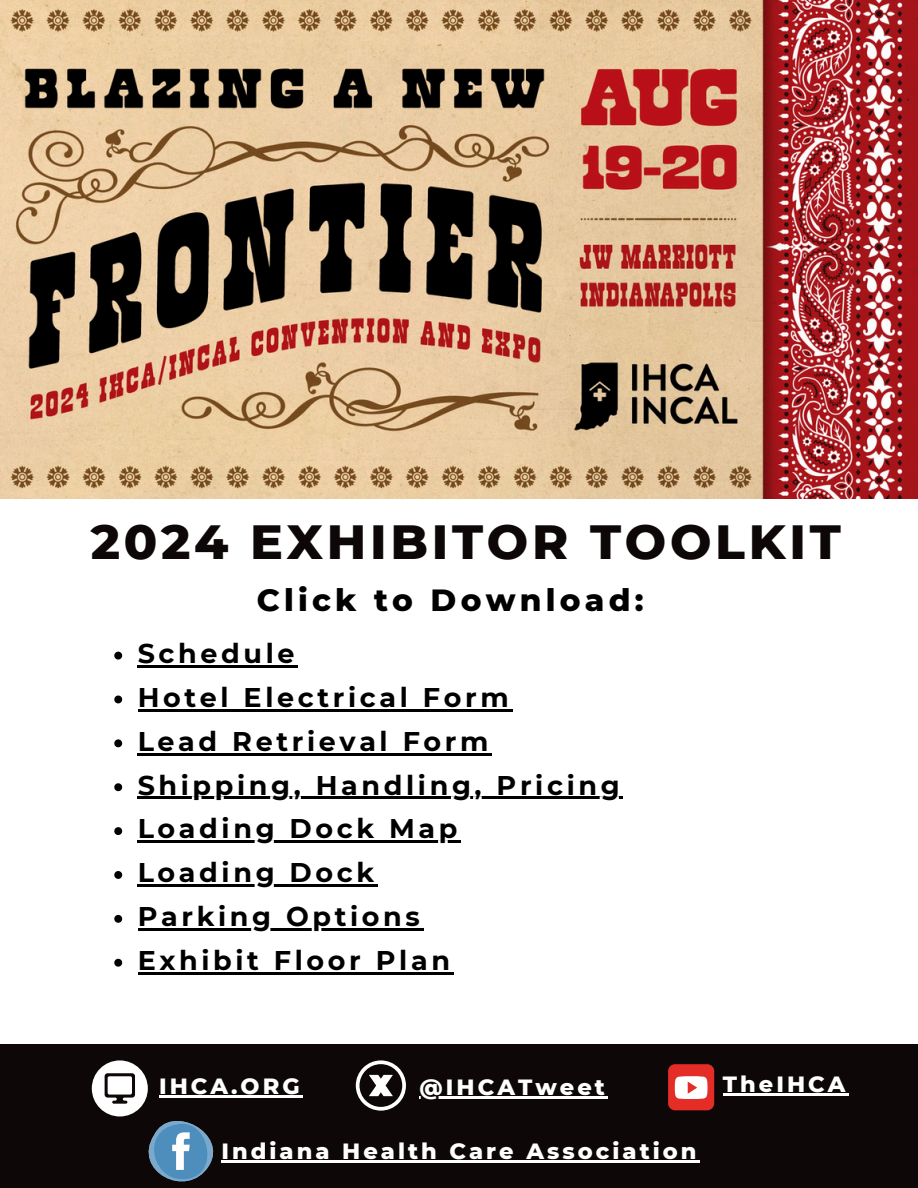
<style>
.page{position:relative;width:918px;height:1188px;background:#fff}
.page>*{position:absolute;margin:0;border:0;box-sizing:border-box;transform-origin:0 0}
.t1{font:800 49.05px "Montserrat";letter-spacing:.075em;color:#0d0807}
.t2{font:800 31.2px "Montserrat";letter-spacing:.135em;color:#000}
.t3{font:700 27px "Montserrat";letter-spacing:.135em;color:#000}
.t4{font:800 22.5px "Montserrat";letter-spacing:.135em;color:#fff}
</style>
<div class="page">
<div style="left:1px;top:1045px;width:917px;height:143px;background:#0d0807"></div>
<img style="left:1px;top:0;width:916px;height:498px">
<svg style="left:356px;top:1060px;width:50px;height:51px"></svg>
<svg style="left:92px;top:1060px;width:137px;height:122px"></svg>
<div style="left:668px;top:1064px;width:46px;height:46px;background:#e52d27;border-radius:7px"></div>
<svg style="left:675px;top:1076px;width:33px;height:23px"></svg>
<hr style="left:159px;top:1095px;width:144px;height:3px;background:#fff">
<hr style="left:420px;top:1096px;width:188px;height:3px;background:#fff">
<hr style="left:221px;top:1160px;width:479px;height:2px;background:#fff">
<hr style="left:723px;top:1093px;width:126px;height:3px;background:#fff">
<svg style="left:114px;top:652px;width:8px;height:8px"></svg>
<hr style="left:138px;top:665px;width:160px;height:2px;background:#000">
<svg style="left:114px;top:696px;width:8px;height:7px"></svg>
<hr style="left:138px;top:709px;width:374px;height:2px;background:#000">
<svg style="left:114px;top:739px;width:8px;height:8px"></svg>
<hr style="left:138px;top:753px;width:354px;height:2px;background:#000">
<svg style="left:114px;top:783px;width:8px;height:8px"></svg>
<hr style="left:138px;top:797px;width:485px;height:2px;background:#000">
<svg style="left:114px;top:827px;width:8px;height:8px"></svg>
<hr style="left:138px;top:841px;width:323px;height:2px;background:#000">
<svg style="left:114px;top:871px;width:8px;height:8px"></svg>
<hr style="left:138px;top:885px;width:240px;height:2px;background:#000">
<svg style="left:114px;top:915px;width:8px;height:8px"></svg>
<hr style="left:138px;top:928px;width:286px;height:3px;background:#000">
<svg style="left:114px;top:959px;width:8px;height:8px"></svg>
<hr style="left:138px;top:972px;width:316px;height:3px;background:#000">
<h2 class="t1" style="left:91px;top:511px;width:751px">2024 EXHIBITOR TOOLKIT</h2>
<p class="t2" style="left:257px;top:581px;width:388px">Click to Download:</p>
<p class="t3" style="left:138px;top:637px;width:158px">Schedule</p>
<p class="t3" style="left:138px;top:681px;width:372px">Hotel Electrical Form</p>
<p class="t3" style="left:138px;top:725px;width:352px">Lead Retrieval Form</p>
<p class="t3" style="left:138px;top:768px;width:483px">Shipping, Handling, Pricing</p>
<p class="t3" style="left:138px;top:812px;width:321px">Loading Dock Map</p>
<p class="t3" style="left:138px;top:856px;width:238px">Loading Dock</p>
<p class="t3" style="left:138px;top:900px;width:284px">Parking Options</p>
<p class="t3" style="left:138px;top:944px;width:314px">Exhibit Floor Plan</p>
<h1 class="t4" style="left:159px;top:1072px;width:142px">IHCA.ORG</h1>
<p class="t4" style="left:420px;top:1073px;width:187px">@IHCATweet</p>
<p class="t4" style="left:221px;top:1137px;width:477px">Indiana Health Care Association</p>
<p class="t4" style="left:723px;top:1071px;width:124px">TheIHCA</p>
</div>
